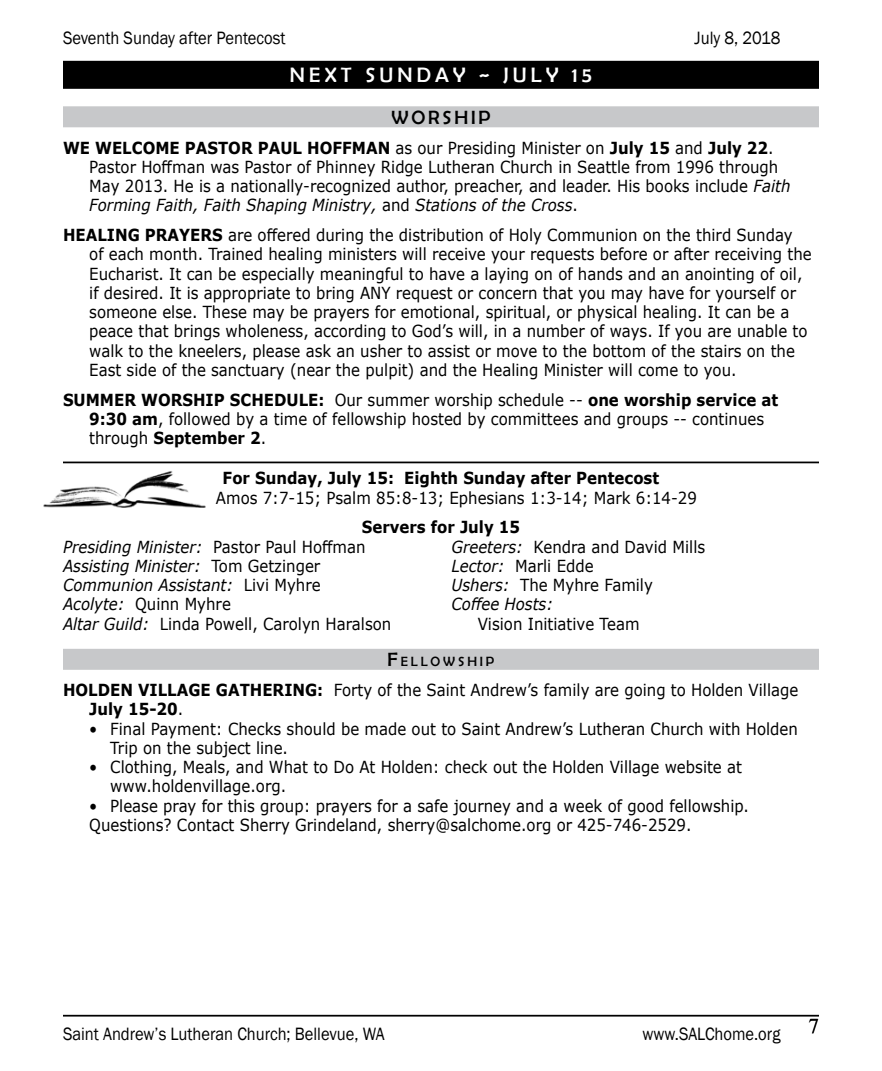
<style>
.page{position:relative;width:882px;height:1071px;background:#fff}
.page>*{position:absolute;margin:0;border:0;box-sizing:border-box;transform-origin:0 0}
.t1{font:21px "Berlin Sans FB";letter-spacing:.2em;color:#fff}
.t2{font:21px "Times New Roman";color:#000}
.t3{font:19.25px "Berlin Sans FB";color:#000}
.t4{font:18.38px "Franklin Gothic";color:#000;scale:.9 1}
.t5{font:16.62px/19.2px "Verdana";color:#000;scale:.9 1}
.t6{font:700 16.62px "Verdana";color:#000;scale:.9 1}
.t7{font:13.47px "Berlin Sans FB";letter-spacing:.215em;color:#000}
.s1{font-weight:700}
.s2{font-style:italic}
.s3{font-size:19.25px}
</style>
<div class="page">
<hr style="left:63px;top:1015px;width:756px;height:2px;background:#000">
<div style="left:63px;top:61px;width:756px;height:28px;background:#000"></div>
<div style="left:63px;top:106px;width:756px;height:21px;background:#c7c8ca"></div>
<hr style="left:63px;top:462px;width:756px;height:1px;background:#000">
<div style="left:63px;top:649px;width:756px;height:21px;background:#c7c8ca"></div>
<img style="left:43px;top:471px;width:163px;height:36px">
<p class="t4" style="left:63px;top:27px;width:249px">Seventh Sunday after Pentecost</p>
<p class="t4" style="left:695px;top:27px;width:97px">July 8, 2018</p>
<p class="t1" style="left:290px;top:63px;width:304px">NEXT SUNDAY ~ JULY 15</p>
<p class="t3" style="left:391px;top:107px;width:16px">WORSHIP</p>
<p class="t5" style="left:89px;top:138px;width:781px;text-indent:-26px"><span class="s1">WE WELCOME PASTOR PAUL HOFFMAN</span> as our Presiding Minister on <span class="s1">July 15</span> and <span class="s1">July 22</span>.<br>Pastor Hoffman was Pastor of Phinney Ridge Lutheran Church in Seattle from 1996 through May 2013. He is a nationally-recognized author, preacher, and leader. His books include <span class="s2">Faith Forming Faith, Faith Shaping Ministry,</span> and <span class="s2">Stations of the Cross</span>.</p>
<p class="t5" style="left:89px;top:225px;width:804px;text-indent:-26px"><span class="s1">HEALING PRAYERS</span> are offered during the distribution of Holy Communion on the third Sunday<br>of each month. Trained healing ministers will receive your requests before or after receiving the Eucharist. It can be especially meaningful to have a laying on of hands and an anointing of oil, if desired. It is appropriate to bring ANY request or concern that you may have for yourself or someone else. These may be prayers for emotional, spiritual, or physical healing. It can be a peace that brings wholeness, according to God’s will, in a number of ways. If you are unable to walk to the kneelers, please ask an usher to assist or move to the bottom of the stairs on the East side of the sanctuary (near the pulpit) and the Healing Minister will come to you.</p>
<p class="t5" style="left:89px;top:390px;width:767px;text-indent:-26px"><span class="s1">SUMMER WORSHIP SCHEDULE:</span> Our summer worship schedule -- <span class="s1">one worship service at<br>9:30 am</span>, followed by a time of fellowship hosted by committees and groups -- continues through <span class="s1">September 2</span>.</p>
<p class="t6" style="left:223px;top:466px;width:487px">For Sunday, July 15: Eighth Sunday after Pentecost</p>
<p class="t5" style="left:216px;top:488px;width:536px">Amos 7:7-15; Psalm 85:8-13; Ephesians 1:3-14; Mark 6:14-29</p>
<p class="t5" style="left:63px;top:517px;width:510px;text-indent:299px"><span class="s1">Servers for July 15<br></span><span class="s2">Presiding Minister:</span> Pastor Paul Hoffman<br><span class="s2">Assisting Minister:</span> Tom Getzinger<br><span class="s2">Communion Assistant:</span> Livi Myhre<br><span class="s2">Acolyte:</span> Quinn Myhre<br><span class="s2">Altar Guild:</span> Linda Powell, Carolyn Haralson</p>
<p class="t5" style="left:452px;top:537px;width:283px"><span class="s2">Greeters:</span> Kendra and David Mills<br><span class="s2">Lector:</span> Marli Edde<br><span class="s2">Ushers:</span> The Myhre Family<br><span class="s2">Coffee Hosts:</span></p>
<p class="t5" style="left:478px;top:614px;width:181px">Vision Initiative Team</p>
<p class="t7" style="left:388px;top:654px;width:108px"><span class="s3">F</span>ELLOWSHIP</p>
<p class="t5" style="left:89px;top:680px;width:789px;text-indent:-26px"><span class="s1">HOLDEN VILLAGE GATHERING:</span> Forty of the Saint Andrew’s family are going to Holden Village<br><span class="s1">July 15-20</span>.</p>
<p class="t5" style="left:110px;top:719px;width:766px;text-indent:-21px">• Final Payment: Checks should be made out to Saint Andrew’s Lutheran Church with Holden<br>Trip on the subject line.</p>
<p class="t5" style="left:110px;top:757px;width:704px;text-indent:-21px">• Clothing, Meals, and What to Do At Holden: check out the Holden Village website at www.holdenvillage.org.</p>
<p class="t5" style="left:89px;top:796px;width:735px">• Please pray for this group: prayers for a safe journey and a week of good fellowship.<br>Questions? Contact Sherry Grindeland, sherry@salchome.org or 425-746-2529.</p>
<p class="t4" style="left:63px;top:1022px;width:359px">Saint Andrew’s Lutheran Church; Bellevue, WA</p>
<p class="t4" style="left:643px;top:1022px;width:155px">www.SALChome.org</p>
<p class="t2" style="left:808px;top:1011px;width:12px">7</p>
</div>
